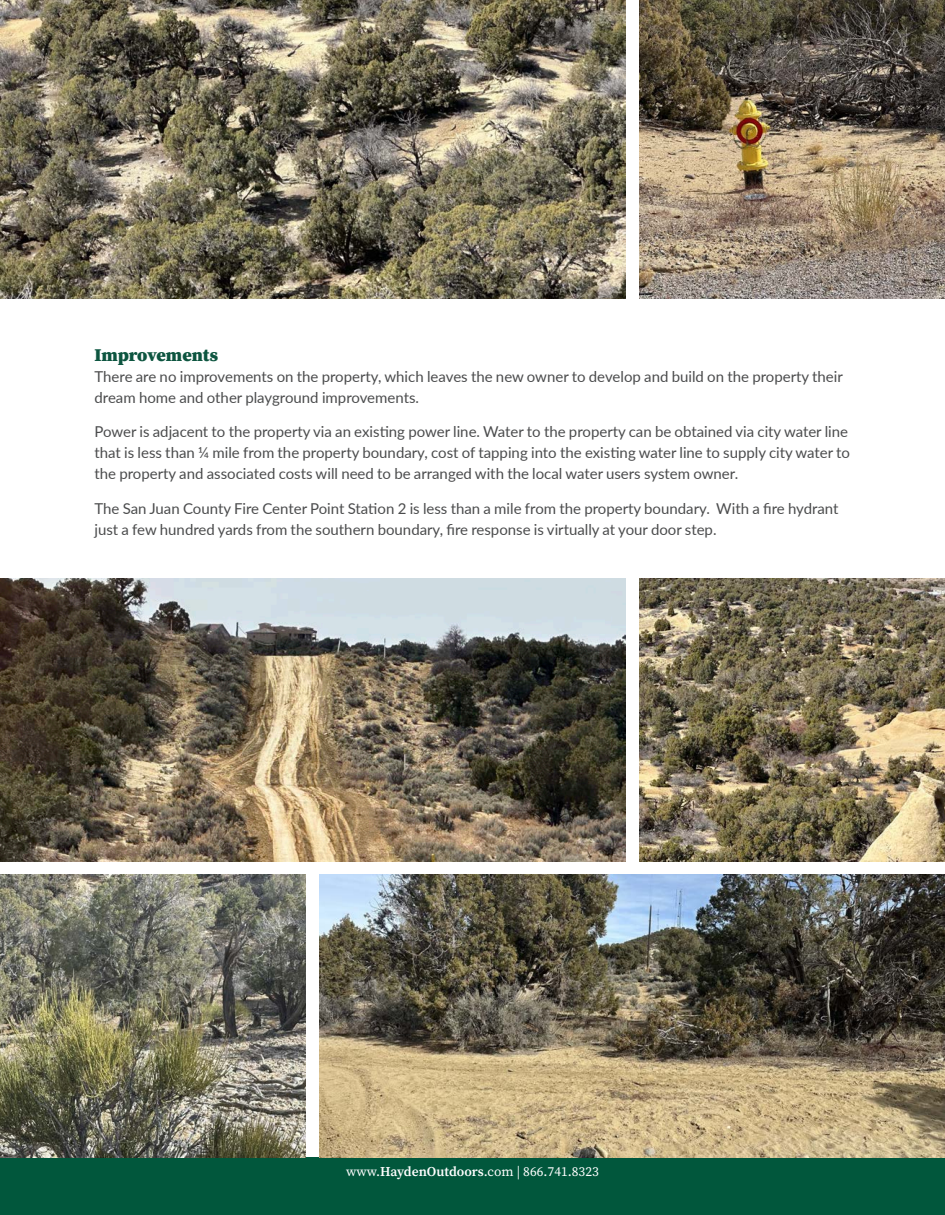
<style>
.page{position:relative;width:945px;height:1215px;background:#fff}
.page>*{position:absolute;margin:0;border:0;box-sizing:border-box;transform-origin:0 0}
.t1{font:900 18px "Source Serif Pro";color:#0d5540}
.Description_Paragraph{font:15px/21px "Lato";color:#4b4c4d}
.t2{font:13.5px "Source Serif Pro";color:#fff}
.s1{font-weight:600}
</style>
<div class="page">
<div style="left:0;top:1158px;width:945px;height:57px;background:#01573c"></div>
<img style="left:639px;top:0;width:306px;height:299px">
<img style="left:0;top:0;width:626px;height:299px">
<img style="left:320px;top:874px;width:625px;height:284px">
<img style="left:0;top:578px;width:626px;height:284px">
<img style="left:0;top:874px;width:306px;height:284px">
<img style="left:639px;top:578px;width:306px;height:284px">
<p class="t1" style="left:94px;top:342px;width:125px">Improvements</p>
<p class="Description_Paragraph" style="left:94px;top:365px;width:750px">There are no improvements on the property, which leaves the new owner to develop and build on the property their dream home and other playground improvements.</p>
<p class="Description_Paragraph" style="left:94px;top:421px;width:757px">Power is adjacent to the property via an existing power line. Water to the property can be obtained via city water line that is less than ¼ mile from the property boundary, cost of tapping into the existing water line to supply city water to the property and associated costs will need to be arranged with the local water users system owner.</p>
<p class="Description_Paragraph" style="left:94px;top:497px;width:746px">The San Juan County Fire Center Point Station 2 is less than a mile from the property boundary. With a fire hydrant just a few hundred yards from the southern boundary, fire response is virtually at your door step.</p>
<p class="t2" style="left:346px;top:1163px;width:254px">www.<span class="s1">HaydenOutdoors</span>.com | 866.741.8323</p>
</div>
